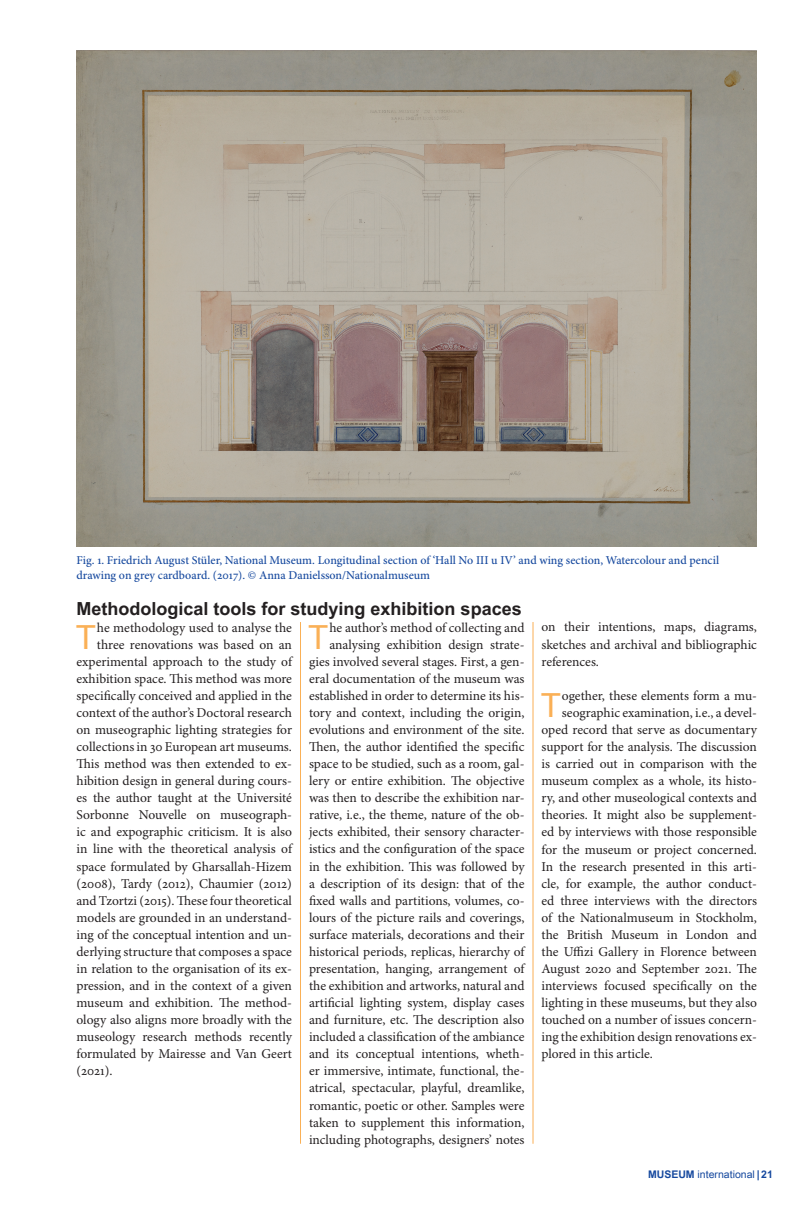
<style>
.page{position:relative;width:808px;height:1212px;background:#fff}
.page>*{position:absolute;margin:0;border:0;box-sizing:border-box;transform-origin:0 0}
.t1{font:33.15px "Arial Unicode MS";color:#fab056}
.t2{font:700 18px "Arial Unicode MS";color:#231f20}
.t3{font:13.5px/17.1px "Minion Pro";color:#231f20;text-align:right}
.t4{font:500 12px/15px "Minion Pro";color:#15489e}
.t5{font:10.5px "Arial Unicode MS";color:#15489e}
.s1{font-weight:700}
</style>
<div class="page">
<img style="left:77px;top:51px;width:680px;height:495px">
<hr style="left:300px;top:622px;width:1px;height:522px;background:#fab056">
<hr style="left:533px;top:622px;width:1px;height:522px;background:#fab056">
<p class="t4" style="left:76px;top:553px;width:644px">Fig. 1. Friedrich August Stüler, National Museum. Longitudinal section of ‘Hall No III u IV’ and wing section, Watercolour and pencil drawing on grey cardboard. (2017). © Anna Danielsson/Nationalmuseum</p>
<h2 class="t2" style="left:76px;top:595px;width:447px">Methodological tools for studying exhibition spaces</h2>
<h1 class="t1" style="left:76px;top:613px;width:22px">T</h1>
<p class="t3" style="left:97px;top:619px;width:197px">he methodology used to analyse the</p>
<p class="t3" style="left:309px;top:619px;width:217px">he author’s method of collecting and analysing exhibition design strate&shy;gies involved several stages. First, a gen&shy;eral documentation of the museum was established in order to determine its his&shy;tory and context, including the origin, evolutions and environment of the site.<br>Then, the author identified the specific space to be studied, such as a room, gal&shy;lery or entire exhibition. The objective was then to describe the exhibition nar&shy;rative, i.e., the theme, nature of the ob&shy;jects exhibited, their sensory character&shy;istics and the configuration of the space in the exhibition. This was followed by a description of its design: that of the fixed walls and partitions, volumes, co&shy;lours of the picture rails and coverings, surface materials, decorations and their historical periods, replicas, hierarchy of presentation, hanging, arrangement of the exhibition and artworks, natural and artificial lighting system, display cases and furniture, etc. The description also included a classification of the ambiance and its conceptual intentions, wheth&shy;er immersive, intimate, functional, the&shy;atrical, spectacular, playful, dreamlike, romantic, poetic or other. Samples were taken to supplement this information, including photographs, designers’ notes</p>
<p class="t3" style="left:541px;top:619px;width:217px;text-align:justify">on their intentions, maps, diagrams, sketches and archival and bibliographic references.</p>
<h1 class="t1" style="left:308px;top:613px;width:22px">T</h1>
<p class="t3" style="left:97px;top:636px;width:197px">three renovations was based on an</p>
<p class="t3" style="left:77px;top:653px;width:217px">experimental approach to the study of</p>
<p class="t3" style="left:77px;top:670px;width:217px">exhibition space. This method was more</p>
<p class="t3" style="left:77px;top:687px;width:217px">specifically conceived and applied in the</p>
<p class="t3" style="left:77px;top:704px;width:217px">context of the author’s Doctoral research</p>
<p class="t3" style="left:77px;top:722px;width:217px">on museographic lighting strategies for</p>
<p class="t3" style="left:77px;top:739px;width:217px">collections in 30 European art museums.</p>
<p class="t3" style="left:77px;top:756px;width:217px">This method was then extended to ex-</p>
<p class="t3" style="left:77px;top:773px;width:217px">hibition design in general during cours-</p>
<p class="t3" style="left:77px;top:790px;width:217px">es the author taught at the Université</p>
<p class="t3" style="left:77px;top:807px;width:217px">Sorbonne Nouvelle on museograph-</p>
<p class="t3" style="left:77px;top:824px;width:217px">ic and expographic criticism. It is also</p>
<p class="t3" style="left:77px;top:841px;width:217px">in line with the theoretical analysis of</p>
<p class="t3" style="left:77px;top:858px;width:217px">space formulated by Gharsallah-Hizem</p>
<p class="t3" style="left:77px;top:875px;width:217px">(2008), Tardy (2012), Chaumier (2012)</p>
<p class="t3" style="left:77px;top:892px;width:217px">and Tzortzi (2015). These four theoretical</p>
<p class="t3" style="left:77px;top:909px;width:217px">models are grounded in an understand-</p>
<p class="t3" style="left:77px;top:926px;width:217px">ing of the conceptual intention and un-</p>
<p class="t3" style="left:77px;top:943px;width:217px">derlying structure that composes a space</p>
<p class="t3" style="left:77px;top:960px;width:217px">in relation to the organisation of its ex-</p>
<p class="t3" style="left:77px;top:978px;width:217px">pression, and in the context of a given</p>
<p class="t3" style="left:77px;top:995px;width:217px">museum and exhibition. The method-</p>
<p class="t3" style="left:77px;top:1012px;width:217px">ology also aligns more broadly with the</p>
<p class="t3" style="left:77px;top:1029px;width:217px">museology research methods recently</p>
<p class="t3" style="left:77px;top:1046px;width:217px">formulated by Mairesse and Van Geert</p>
<p class="t3" style="left:77px;top:1063px;width:38px">(2021).</p>
<h1 class="t1" style="left:541px;top:681px;width:22px">T</h1>
<p class="t3" style="left:562px;top:687px;width:197px">ogether, these elements form a mu-</p>
<p class="t3" style="left:562px;top:704px;width:197px">seographic examination, i.e., a devel-</p>
<p class="t3" style="left:541px;top:722px;width:217px">oped record that serve as documentary</p>
<p class="t3" style="left:541px;top:739px;width:217px">support for the analysis. The discussion</p>
<p class="t3" style="left:541px;top:756px;width:217px">is carried out in comparison with the</p>
<p class="t3" style="left:541px;top:773px;width:217px">museum complex as a whole, its histo-</p>
<p class="t3" style="left:541px;top:790px;width:217px">ry, and other museological contexts and</p>
<p class="t3" style="left:541px;top:807px;width:217px">theories. It might also be supplement-</p>
<p class="t3" style="left:541px;top:824px;width:217px">ed by interviews with those responsible</p>
<p class="t3" style="left:541px;top:841px;width:217px">for the museum or project concerned.</p>
<p class="t3" style="left:541px;top:858px;width:217px">In the research presented in this arti-</p>
<p class="t3" style="left:541px;top:875px;width:217px">cle, for example, the author conduct-</p>
<p class="t3" style="left:541px;top:892px;width:217px">ed three interviews with the directors</p>
<p class="t3" style="left:541px;top:909px;width:217px">of the Nationalmuseum in Stockholm,</p>
<p class="t3" style="left:541px;top:926px;width:217px">the British Museum in London and</p>
<p class="t3" style="left:541px;top:943px;width:217px">the Uffizi Gallery in Florence between</p>
<p class="t3" style="left:541px;top:960px;width:217px">August 2020 and September 2021. The</p>
<p class="t3" style="left:541px;top:978px;width:217px">interviews focused specifically on the</p>
<p class="t3" style="left:541px;top:995px;width:217px">lighting in these museums, but they also</p>
<p class="t3" style="left:541px;top:1012px;width:217px">touched on a number of issues concern-</p>
<p class="t3" style="left:541px;top:1029px;width:217px">ing the exhibition design renovations ex-</p>
<p class="t3" style="left:541px;top:1046px;width:113px">plored in this article.</p>
<p class="t5" style="left:648px;top:1166px;width:126px"><span class="s1">MUSEUM</span> international <span class="s1">|21</span></p>
</div>
